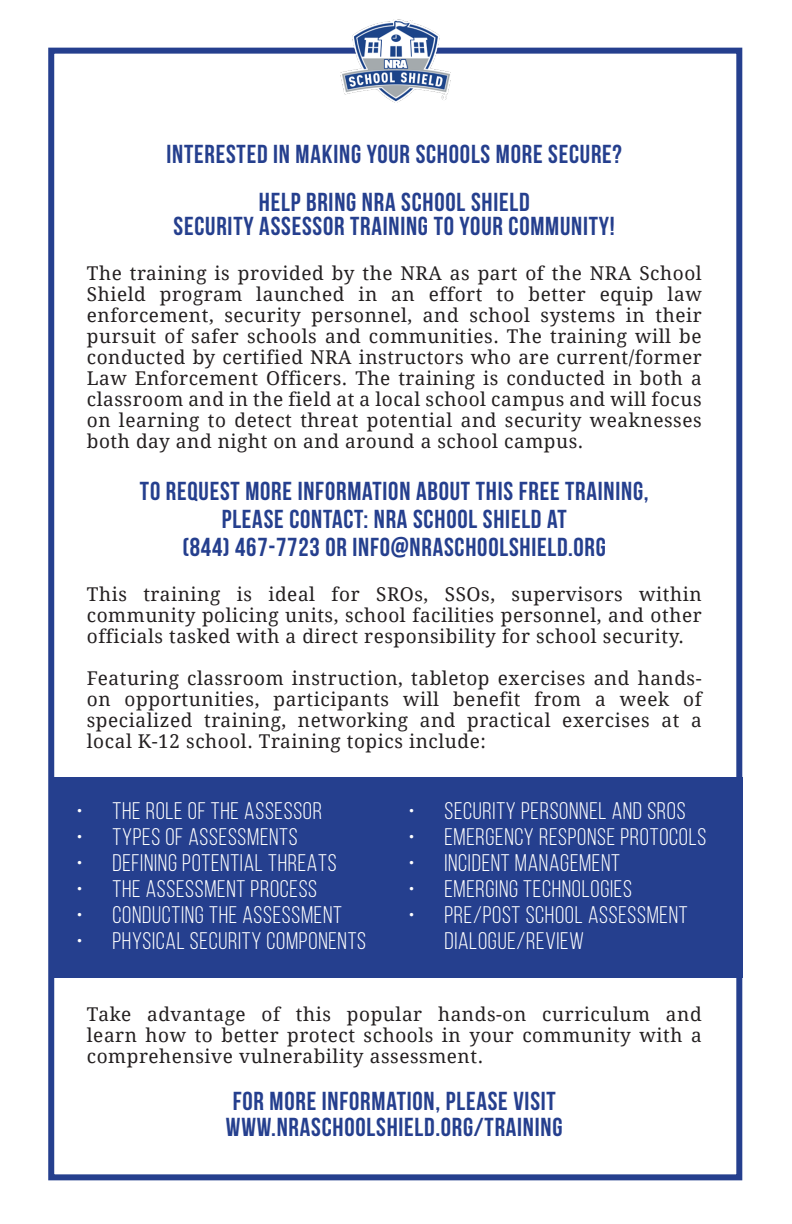
<style>
.page{position:relative;width:792px;height:1224px;background:#fff}
.page>*{position:absolute;margin:0;border:0;box-sizing:border-box;transform-origin:0 0}
.t1{font:700 26px/28px "Bebas Neue";letter-spacing:.03em;color:#253f8e;text-align:center}
.t2{font:24px/26px "Bebas Neue";letter-spacing:.03em;color:#fff}
.t3{font:19px/21px "Droid Serif";letter-spacing:.03em;color:#231f20;text-align:justify}
</style>
<div class="page">
<div style="left:48px;top:48px;width:694px;height:1132px;border:6px solid #253f8e"></div>
<img style="left:340px;top:20px;width:110px;height:82px">
<div style="left:54px;top:777px;width:688px;height:201px;background:#253f8e"></div>
<p class="t1" style="left:167px;top:140px;width:457px">INTERESTED IN MAKING YOUR SCHOOLS MORE SECURE?</p>
<p class="t1" style="left:174px;top:190px;width:443px;line-height:24px">HELP BRING NRA SCHOOL SHIELD<br>SECURITY ASSESSOR TRAINING TO YOUR COMMUNITY!</p>
<p class="t3" style="left:87px;top:263px;width:616px">The training is provided by the NRA as part of the NRA School Shield program launched in an effort to better equip law enforcement, security personnel, and school systems in their pursuit of safer schools and communities. The training will be conducted by certified NRA instructors who are current/former Law Enforcement Officers. The training is conducted in both a classroom and in the field at a local school campus and will focus on learning to detect threat potential and security weaknesses both day and night on and around a school campus.</p>
<p class="t1" style="left:140px;top:477px;width:510px">TO REQUEST MORE INFORMATION ABOUT THIS FREE TRAINING,<br>PLEASE CONTACT: NRA SCHOOL SHIELD AT<br>(844) 467-7723 OR INFO@NRASCHOOLSHIELD.ORG</p>
<p class="t3" style="left:87px;top:584px;width:616px">This training is ideal for SROs, SSOs, supervisors within community policing units, school facilities personnel, and other officials tasked with a direct responsibility for school security.</p>
<p class="t3" style="left:87px;top:668px;width:616px">Featuring classroom instruction, tabletop exercises and hands&shy;on opportunities, participants will benefit from a week of specialized training, networking and practical exercises at a local K-12 school. Training topics include:</p>
<p class="t2" style="left:76px;top:798px;width:247px">• THE ROLE OF THE ASSESSOR</p>
<p class="t2" style="left:76px;top:824px;width:223px">• TYPES OF ASSESSMENTS</p>
<p class="t2" style="left:76px;top:850px;width:262px">• DEFINING POTENTIAL THREATS</p>
<p class="t2" style="left:76px;top:876px;width:242px">• THE ASSESSMENT PROCESS</p>
<p class="t2" style="left:76px;top:902px;width:267px">• CONDUCTING THE ASSESSMENT</p>
<p class="t2" style="left:76px;top:928px;width:291px">• PHYSICAL SECURITY COMPONENTS</p>
<p class="t2" style="left:408px;top:798px;width:279px">• SECURITY PERSONNEL AND SROS</p>
<p class="t2" style="left:408px;top:824px;width:300px">• EMERGENCY RESPONSE PROTOCOLS</p>
<p class="t2" style="left:408px;top:850px;width:213px">• INCIDENT MANAGEMENT</p>
<p class="t2" style="left:408px;top:876px;width:225px">• EMERGING TECHNOLOGIES</p>
<p class="t2" style="left:444px;top:902px;width:245px;text-indent:-36px">• PRE/POST SCHOOL ASSESSMENT<br>DIALOGUE/REVIEW</p>
<p class="t3" style="left:87px;top:1004px;width:616px">Take advantage of this popular hands-on curriculum and learn how to better protect schools in your community with a comprehensive vulnerability assessment.</p>
<p class="t1" style="left:226px;top:1088px;width:338px;line-height:26px;text-align:left">FOR MORE INFORMATION, PLEASE VISIT<br>WWW.NRASCHOOLSHIELD.ORG/TRAINING</p>
</div>
